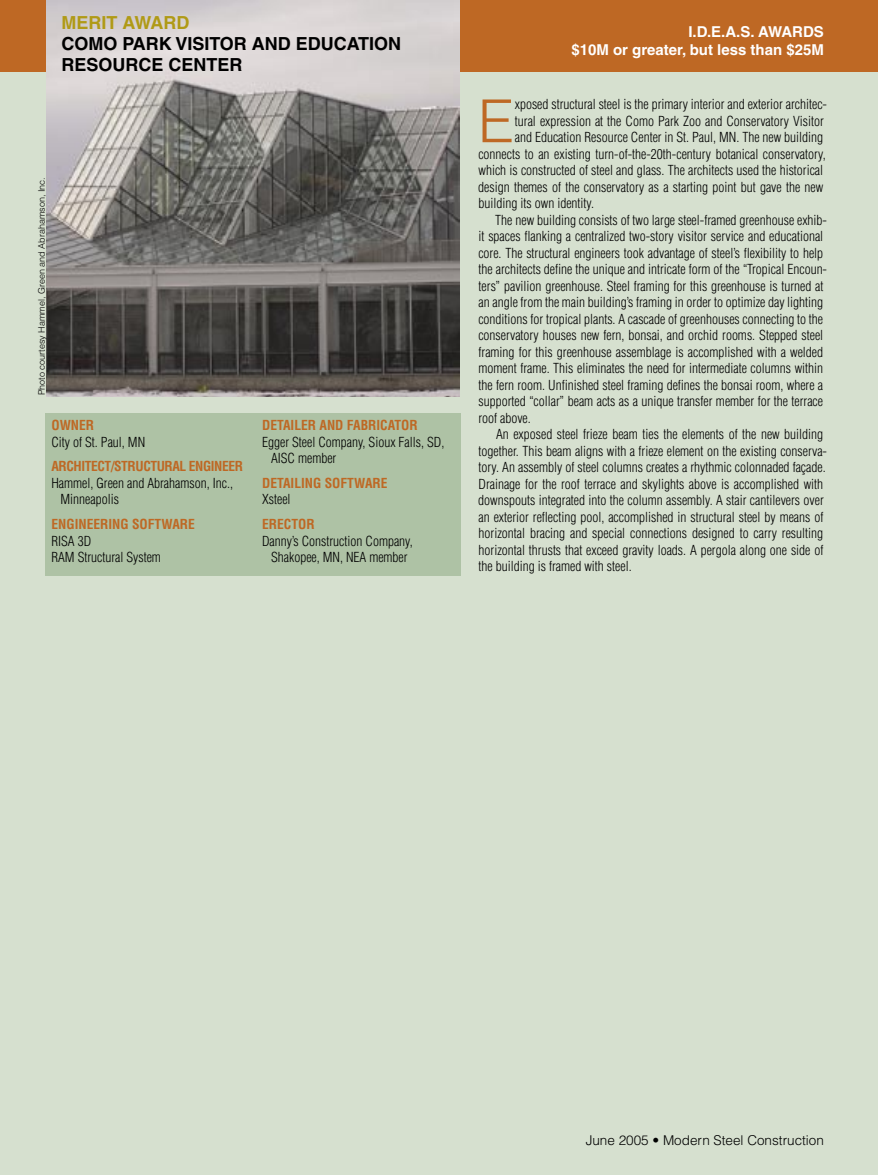
<style>
.page{position:relative;width:878px;height:1175px;background:#fff}
.page>*{position:absolute;margin:0;border:0;box-sizing:border-box;transform-origin:0 0}
.t1{font:300 59.4px "Helvetica";color:#be6824}
.t2{font:700 18px/21px "Helvetica";color:#000}
.t3{font:700 18px "Helvetica";color:#b09a16}
.t4{font:700 15px/18px "Helvetica";color:#fff;text-align:right}
.t5{font:300 condensed 13.5px/16.5px "Helvetica";color:#000}
.t6{font:700 condensed 13.5px "Helvetica";color:#be6824}
.t7{font:300 13.5px "Helvetica";color:#000}
.t8{font:700 condensed 13.5px "Helvetica";letter-spacing:-.03em;color:#be6824}
.t9{font:300 9px "Helvetica";color:#000}
</style>
<div class="page">
<div style="left:0;top:0;width:878px;height:1174px;background:#d6e0cf"></div>
<div style="left:0;top:0;width:878px;height:72px;background:#be6824"></div>
<img style="left:47px;top:0;width:412px;height:397px">
<div style="left:45px;top:413px;width:415px;height:162px;background:#aec2a5"></div>
<h2 class="t3" style="left:62px;top:12px;width:129px">MERIT AWARD</h2>
<h2 class="t2" style="left:62px;top:33px;width:341px">COMO PARK VISITOR AND EDUCATION<br>RESOURCE CENTER</h2>
<p class="t9" style="left:36px;top:395px;width:220px;rotate:-90deg">Photo courtesy Hammel, Green and Abrahamson, Inc.</p>
<p class="t6" style="left:51px;top:416px;width:44px">OWNER</p>
<p class="t5" style="left:51px;top:433px;width:95px">City of St. Paul, MN</p>
<p class="t8" style="left:51px;top:458px;width:193px">ARCHITECT/STRUCTURAL ENGINEER</p>
<p class="t5" style="left:60px;top:474px;width:174px;text-indent:-9px">Hammel, Green and Abrahamson, Inc.,<br>Minneapolis</p>
<p class="t6" style="left:51px;top:515px;width:145px">ENGINEERING SOFTWARE</p>
<p class="t5" style="left:51px;top:532px;width:111px">RISA 3D<br>RAM Structural System</p>
<p class="t6" style="left:262px;top:416px;width:157px">DETAILER AND FABRICATOR</p>
<p class="t5" style="left:271px;top:433px;width:175px;text-indent:-9px">Egger Steel Company, Sioux Falls, SD,<br>AISC member</p>
<p class="t6" style="left:262px;top:474px;width:127px">DETAILING SOFTWARE</p>
<p class="t5" style="left:262px;top:491px;width:30px">Xsteel</p>
<p class="t6" style="left:262px;top:515px;width:54px">ERECTOR</p>
<p class="t5" style="left:262px;top:532px;width:152px;text-align:center">Danny’s Construction Company,<br>Shakopee, MN, NEA member</p>
<p class="t4" style="left:571px;top:23px;width:254px">I.D.E.A.S. AWARDS<br>$10M or greater, but less than $25M</p>
<h1 class="t1" style="left:477px;top:84px;width:38px">E</h1>
<p class="t5" style="left:515px;top:96px;width:314px">xposed structural steel is the primary interior and exterior architec-</p>
<p class="t5" style="left:515px;top:112px;width:310px">tural expression at the Como Park Zoo and Conservatory Visitor</p>
<p class="t5" style="left:515px;top:129px;width:310px">and Education Resource Center in St. Paul, MN. The new building</p>
<p class="t5" style="left:478px;top:145px;width:349px">connects to an existing turn-of-the-20th-century botanical conservatory,</p>
<p class="t5" style="left:478px;top:162px;width:346px">which is constructed of steel and glass. The architects used the historical</p>
<p class="t5" style="left:478px;top:178px;width:346px">design themes of the conservatory as a starting point but gave the new</p>
<p class="t5" style="left:478px;top:195px;width:117px">building its own identity.</p>
<p class="t5" style="left:495px;top:211px;width:333px">The new building consists of two large steel-framed greenhouse exhib-</p>
<p class="t5" style="left:478px;top:228px;width:346px">it spaces flanking a centralized two-story visitor service and educational</p>
<p class="t5" style="left:478px;top:244px;width:346px">core. The structural engineers took advantage of steel’s flexibility to help</p>
<p class="t5" style="left:478px;top:261px;width:350px">the architects define the unique and intricate form of the “Tropical Encoun-</p>
<p class="t5" style="left:478px;top:277px;width:346px">ters” pavilion greenhouse. Steel framing for this greenhouse is turned at</p>
<p class="t5" style="left:478px;top:294px;width:346px">an angle from the main building’s framing in order to optimize day lighting</p>
<p class="t5" style="left:478px;top:310px;width:346px">conditions for tropical plants. A cascade of greenhouses connecting to the</p>
<p class="t5" style="left:478px;top:327px;width:346px">conservatory houses new fern, bonsai, and orchid rooms. Stepped steel</p>
<p class="t5" style="left:478px;top:343px;width:346px">framing for this greenhouse assemblage is accomplished with a welded</p>
<p class="t5" style="left:478px;top:360px;width:346px">moment frame. This eliminates the need for intermediate columns within</p>
<p class="t5" style="left:478px;top:376px;width:346px">the fern room. Unfinished steel framing defines the bonsai room, where a</p>
<p class="t5" style="left:478px;top:393px;width:346px">supported “collar” beam acts as a unique transfer member for the terrace</p>
<p class="t5" style="left:478px;top:409px;width:54px">roof above.</p>
<p class="t5" style="left:496px;top:426px;width:329px">An exposed steel frieze beam ties the elements of the new building</p>
<p class="t5" style="left:478px;top:442px;width:350px">together. This beam aligns with a frieze element on the existing conserva-</p>
<p class="t5" style="left:478px;top:459px;width:348px">tory. An assembly of steel columns creates a rhythmic colonnaded façade.</p>
<p class="t5" style="left:478px;top:475px;width:346px">Drainage for the roof terrace and skylights above is accomplished with</p>
<p class="t5" style="left:478px;top:492px;width:347px">downspouts integrated into the column assembly. A stair cantilevers over</p>
<p class="t5" style="left:478px;top:508px;width:346px">an exterior reflecting pool, accomplished in structural steel by means of</p>
<p class="t5" style="left:478px;top:525px;width:346px">horizontal bracing and special connections designed to carry resulting</p>
<p class="t5" style="left:478px;top:541px;width:346px">horizontal thrusts that exceed gravity loads. A pergola along one side of</p>
<p class="t5" style="left:478px;top:558px;width:154px">the building is framed with steel.</p>
<p class="t7" style="left:585px;top:1132px;width:240px">June 2005 • Modern Steel Construction</p>
</div>
